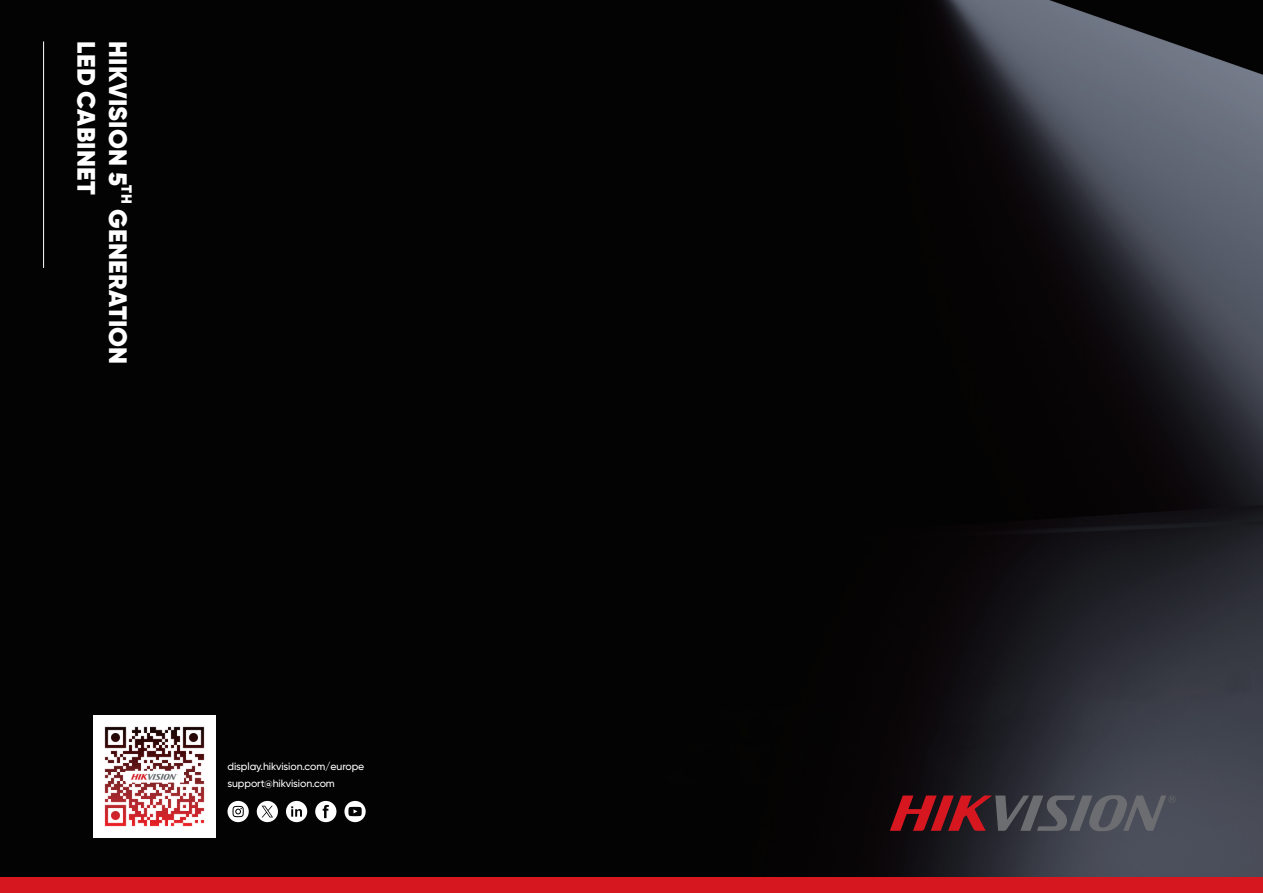
<style>
.page{position:relative;width:1263px;height:893px;background:#fff}
.page>*{position:absolute;margin:0;border:0;box-sizing:border-box;transform-origin:0 0}
.t1{font:900 25.2px "Gilroy";letter-spacing:.01em;color:#fff}
.t2{font:900 14.7px "Gilroy";color:#fff}
.t3{font:500 10.5px/17.4px "Gilroy";letter-spacing:-.01em;color:#fff}
</style>
<div class="page">
<img style="left:0;top:0;width:1263px;height:877px">
<svg style="left:890px;top:795px;width:286px;height:36px;background:#603e45"></svg>
<hr style="left:43px;top:41px;width:1px;height:227px;background:#fff">
<svg style="left:227px;top:801px;width:22px;height:21px"></svg>
<svg style="left:315px;top:801px;width:21px;height:21px"></svg>
<svg style="left:286px;top:801px;width:21px;height:21px"></svg>
<svg style="left:344px;top:801px;width:22px;height:21px"></svg>
<svg style="left:257px;top:801px;width:21px;height:21px"></svg>
<div style="left:0;top:877px;width:1263px;height:16px;background:#d7171f"></div>
<img style="left:93px;top:715px;width:122px;height:122px">
<h1 class="t1" style="left:102px;top:41px;width:154px;rotate:90deg">LED CABINET</h1>
<h1 class="t1" style="left:134px;top:41px;width:146px;rotate:90deg">HIKVISION 5</h1>
<h2 class="t2" style="left:136px;top:185px;width:19px;rotate:90deg">TH</h2>
<h1 class="t1" style="left:134px;top:209px;width:157px;rotate:90deg">GENERATION</h1>
<p class="t3" style="left:227px;top:757px;width:138px">display.hikvision.com/europe support@hikvision.com</p>
</div>
